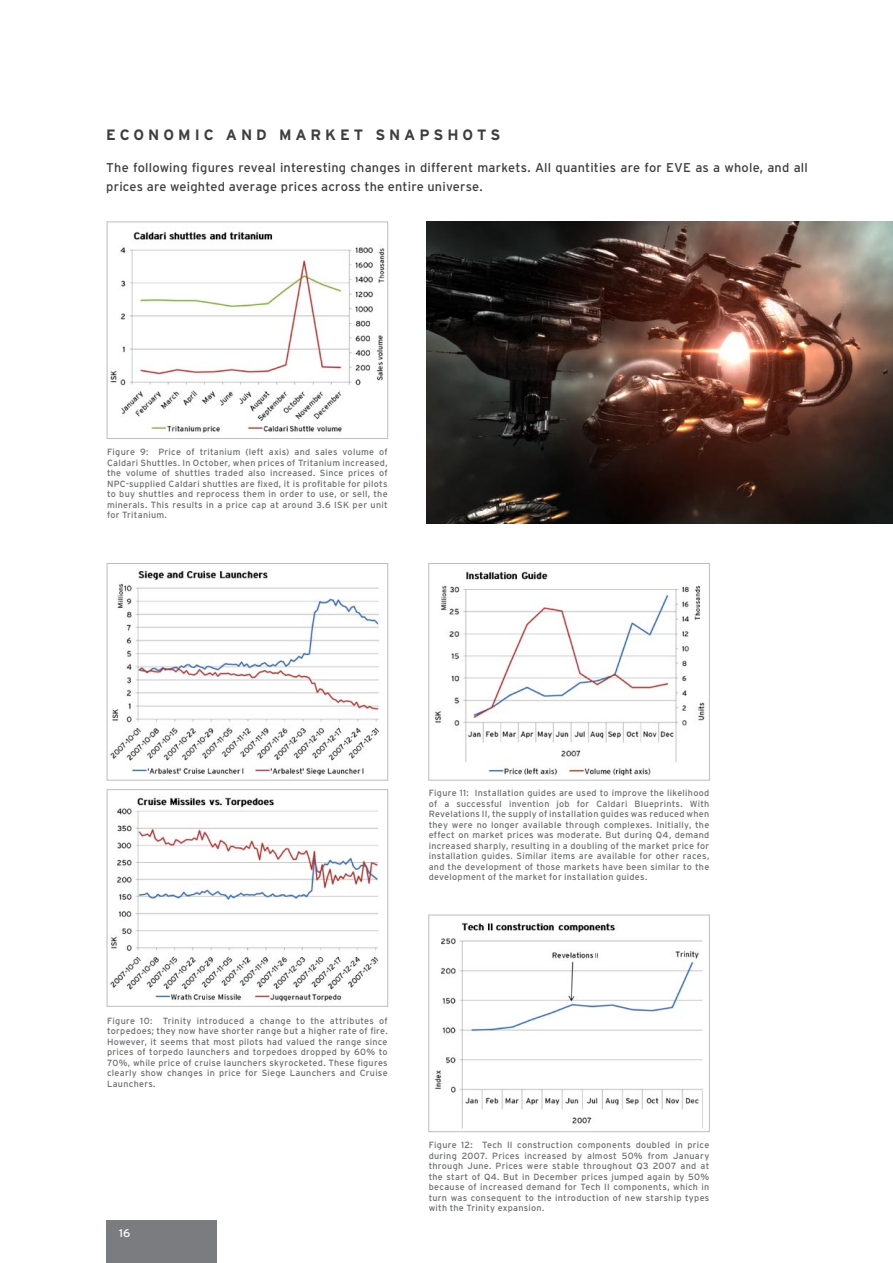
<style>
.page{position:relative;width:893px;height:1263px;background:#fff}
.page>*{position:absolute;margin:0;border:0;box-sizing:border-box;transform-origin:0 0}
.t1{font:700 15px "Interstate";letter-spacing:.26em;color:#3e3e3f}
.t2{font:12.75px/19.5px "Interstate";letter-spacing:.015em;color:#3e3e3f}
.t3{font:11.25px "Interstate";color:#fff}
.t4{font:9px/10.5px "Interstate";letter-spacing:.03em;color:#6c6d70;text-align:justify}
</style>
<div class="page">
<div style="left:106px;top:1220px;width:111px;height:43px;background:#7a7c7f"></div>
<img style="left:110px;top:231px;width:275px;height:202px">
<div style="left:107px;top:222px;width:281px;height:217px;border:1px solid #bcbdc0"></div>
<img style="left:110px;top:570px;width:270px;height:206px">
<div style="left:107px;top:563px;width:281px;height:217px;border:1px solid #bcbdc0"></div>
<img style="left:110px;top:797px;width:269px;height:205px">
<div style="left:107px;top:789px;width:281px;height:217px;border:1px solid #bcbdc0"></div>
<img style="left:435px;top:571px;width:270px;height:205px">
<div style="left:428px;top:563px;width:282px;height:217px;border:1px solid #bcbdc0"></div>
<img style="left:434px;top:923px;width:269px;height:206px">
<div style="left:428px;top:915px;width:282px;height:217px;border:1px solid #bcbdc0"></div>
<img style="left:427px;top:221px;width:466px;height:303px">
<h1 class="t1" style="left:106px;top:126px;width:396px">E CONOMIC AND M ARKET S NAP SHOTS</h1>
<h2 class="t2" style="left:106px;top:158px;width:703px">The following figures reveal interesting changes in different markets. All quantities are for EVE as a whole, and all prices are weighted average prices across the entire universe.</h2>
<p class="t4" style="left:107px;top:447px;width:282px">Figure 9: Price of tritanium (left axis) and sales volume of Caldari Shuttles. I n October, when prices of Tritanium increased, the volume of shuttles traded also increased. Since prices of NPC</p>
<p class="t4" style="left:107px;top:478px;width:282px;text-indent:19px">-supplied Caldari shuttles are fixed, it is profitable for pilots to buy shuttles and reprocess them in order to use, or sell, the minerals. This results in a price cap at around 3.6 ISK</p>
<p class="t4" style="left:353px;top:499px;width:37px">per unit</p>
<p class="t4" style="left:107px;top:510px;width:61px">for Tritanium.</p>
<p class="t4" style="left:429px;top:788px;width:282px">Figure 11: I nstallation guides are used to improve the likelihood of a successful invention job for Caldari Blueprints. With Revelations II , the supply of installation guides was reduced when they were no longer available through complexes. I nitially, the effect on market prices was moderate. But during Q4, demand increased sharply, resulting in a doubling of the market price for installation guides. Similar items are available for other races, and the development of those markets have been similar to the development of the market for installation guides.</p>
<p class="t4" style="left:107px;top:1015px;width:282px">Figure 10: Trinity introduced a change to the attributes of torpedoes; they now have shorter range but a higher rate of fire.<br>However, it seems that most pilots had valued the range since prices of torpedo launchers and torpedoes dropped by 60% to 70%, while price of cruise launchers skyrocketed. These figures clearly show changes in price for Siege Launchers and Cruise Launchers.</p>
<p class="t3" style="left:119px;top:1226px;width:13px">16</p>
<p class="t4" style="left:429px;top:1140px;width:282px">Figure 12: Tech II construction components doubled in price during 2007. Prices increased by almost 50% from January through June. Prices were stable throughout Q3 2007 and at the start of Q4. But in December prices jumped again by 50% because of increased demand for Tech II components, which in turn was consequent to the introduction of new starship types with the Trinity expansion.</p>
</div>
